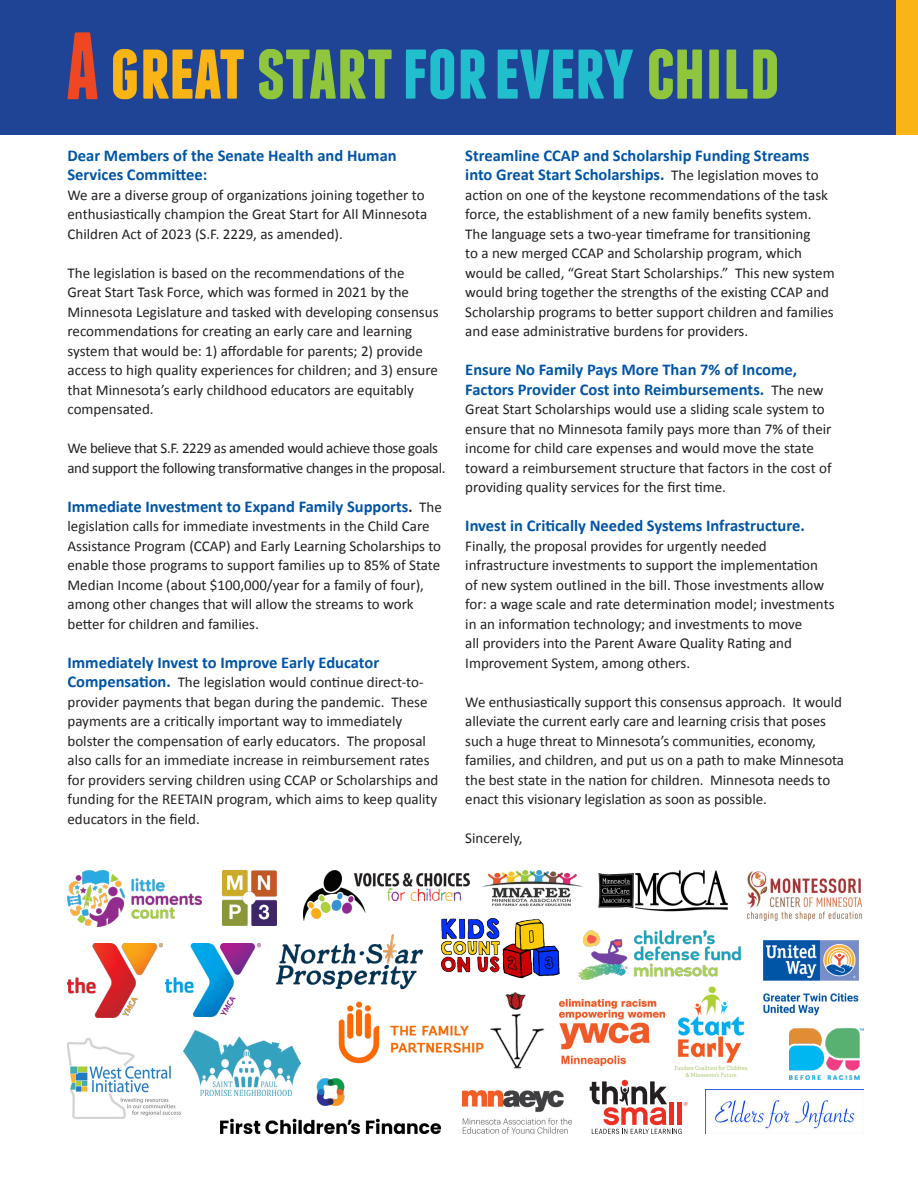
<style>
.page{position:relative;width:918px;height:1188px;background:#fff}
.page>*{position:absolute;margin:0;border:0;box-sizing:border-box;transform-origin:0 0}
.t1{font:700 16.5px/19.5px "Calibri";color:#0154a6}
.t2{font:15px/19.5px "Calibri";color:#231f20}
.t3{font:15px/19.5px "Calibri";letter-spacing:-.025em;color:#231f20}
.s1{font-size:15px;color:#231f20}
.s2{font-weight:400;font-size:15px;color:#231f20}
.s3{font-weight:700;font-size:16.5px;color:#0154a6}
</style>
<div class="page">
<div style="left:756px;top:0;width:162px;height:135px;background:#fbb416"></div>
<div style="left:0;top:0;width:895px;height:135px;background:#1f4496"></div>
<svg style="left:649px;top:49px;width:128px;height:50px"></svg>
<svg style="left:498px;top:50px;width:135px;height:49px"></svg>
<svg style="left:406px;top:49px;width:80px;height:50px"></svg>
<svg style="left:259px;top:49px;width:133px;height:50px"></svg>
<svg style="left:113px;top:49px;width:131px;height:50px"></svg>
<svg style="left:67px;top:32px;width:31px;height:67px"></svg>
<img style="left:789px;top:1029px;width:75px;height:51px">
<img style="left:706px;top:1090px;width:158px;height:44px">
<img style="left:763px;top:940px;width:96px;height:76px">
<img style="left:490px;top:992px;width:54px;height:77px">
<img style="left:68px;top:870px;width:133px;height:57px">
<img style="left:598px;top:870px;width:129px;height:41px">
<img style="left:482px;top:870px;width:101px;height:35px">
<img style="left:222px;top:870px;width:55px;height:55px">
<img style="left:746px;top:871px;width:117px;height:50px">
<img style="left:338px;top:1001px;width:146px;height:63px">
<img style="left:303px;top:870px;width:167px;height:51px">
<img style="left:68px;top:944px;width:95px;height:73px">
<img style="left:559px;top:999px;width:105px;height:66px">
<img style="left:165px;top:944px;width:95px;height:72px">
<img style="left:463px;top:1090px;width:109px;height:44px">
<img style="left:184px;top:1030px;width:117px;height:66px">
<img style="left:578px;top:930px;width:162px;height:49px">
<svg style="left:590px;top:1080px;width:97px;height:54px"></svg>
<img style="left:68px;top:1038px;width:112px;height:81px">
<img style="left:674px;top:986px;width:74px;height:91px">
<img style="left:442px;top:918px;width:117px;height:60px">
<img style="left:275px;top:934px;width:149px;height:56px">
<img style="left:220px;top:1079px;width:220px;height:55px">
<p class="t1" style="left:68px;top:146px;width:331px">Dear Members of the Senate Health and Human<br>Services Committee:</p>
<p class="t2" style="left:68px;top:185px;width:361px">We are a diverse group of organizations joining together to enthusiastically champion the Great Start for All Minnesota<br>Children Act of 2023 (S.F. 2229, as amended).</p>
<p class="t2" style="left:68px;top:263px;width:373px">The legislation is based on the recommendations of the Great Start Task Force, which was formed in 2021 by the Minnesota Legislature and tasked with developing consensus recommendations for creating an early care and learning system that would be: 1) affordable for parents; 2) provide access to high quality experiences for children; and 3) ensure that Minnesota’s early childhood educators are equitably compensated.</p>
<p class="t3" style="left:68px;top:439px;width:380px">We believe that S.F. 2229 as amended would achieve those goals and support the following transformative changes in the proposal.</p>
<p class="t1" style="left:68px;top:497px;width:376px">Immediate Investment to Expand Family Supports<span class="s1">.</span> <span class="s2">The</span></p>
<p class="t2" style="left:68px;top:517px;width:375px">legislation calls for immediate investments in the Child Care Assistance Program (CCAP) and Early Learning Scholarships to enable those programs to support families up to 85% of State Median Income (about $100,000/year for a family of four), among other changes that will allow the streams to work better for children and families.</p>
<p class="t1" style="left:68px;top:653px;width:313px">Immediately Invest to Improve Early Educator</p>
<p class="t2" style="left:68px;top:673px;width:372px"><span class="s3">Compensation.</span> The legislation would continue direct-to&shy;provider payments that began during the pandemic. These payments are a critically important way to immediately bolster the compensation of early educators. The proposal also calls for an immediate increase in reimbursement rates for providers serving children using CCAP or Scholarships and funding for the REETAIN program, which aims to keep quality educators in the field.</p>
<p class="t1" style="left:465px;top:146px;width:355px">Streamline CCAP and Scholarship Funding Streams into Great Start Scholarships. <span class="s2">The legislation moves to</span></p>
<p class="t2" style="left:465px;top:185px;width:371px">action on one of the keystone recommendations of the task force, the establishment of a new family benefits system.<br>The language sets a two-year timeframe for transitioning<br>to a new merged CCAP and Scholarship program, which would be called, “Great Start Scholarships.” This new system would bring together the strengths of the existing CCAP and Scholarship programs to better support children and families and ease administrative burdens for providers.</p>
<p class="t1" style="left:465px;top:360px;width:360px">Ensure No Family Pays More Than 7% of Income,<br>Factors Provider Cost into Reimbursements. <span class="s2">The new</span></p>
<p class="t2" style="left:465px;top:400px;width:368px">Great Start Scholarships would use a sliding scale system to ensure that no Minnesota family pays more than 7% of their income for child care expenses and would move the state toward a reimbursement structure that factors in the cost of providing quality services for the first time.</p>
<p class="t1" style="left:465px;top:516px;width:341px">Invest in Critically Needed Systems Infrastructure.</p>
<p class="t2" style="left:465px;top:536px;width:371px">Finally, the proposal provides for urgently needed infrastructure investments to support the implementation<br>of new system outlined in the bill. Those investments allow for: a wage scale and rate determination model; investments in an information technology; and investments to move<br>all providers into the Parent Aware Quality Rating and Improvement System, among others.</p>
<p class="t2" style="left:465px;top:692px;width:380px">We enthusiastically support this consensus approach. It would alleviate the current early care and learning crisis that poses such a huge threat to Minnesota’s communities, economy, families, and children, and put us on a path to make Minnesota the best state in the nation for children. Minnesota needs to enact this visionary legislation as soon as possible.</p>
<p class="t2" style="left:465px;top:829px;width:59px">Sincerely,</p>
</div>
